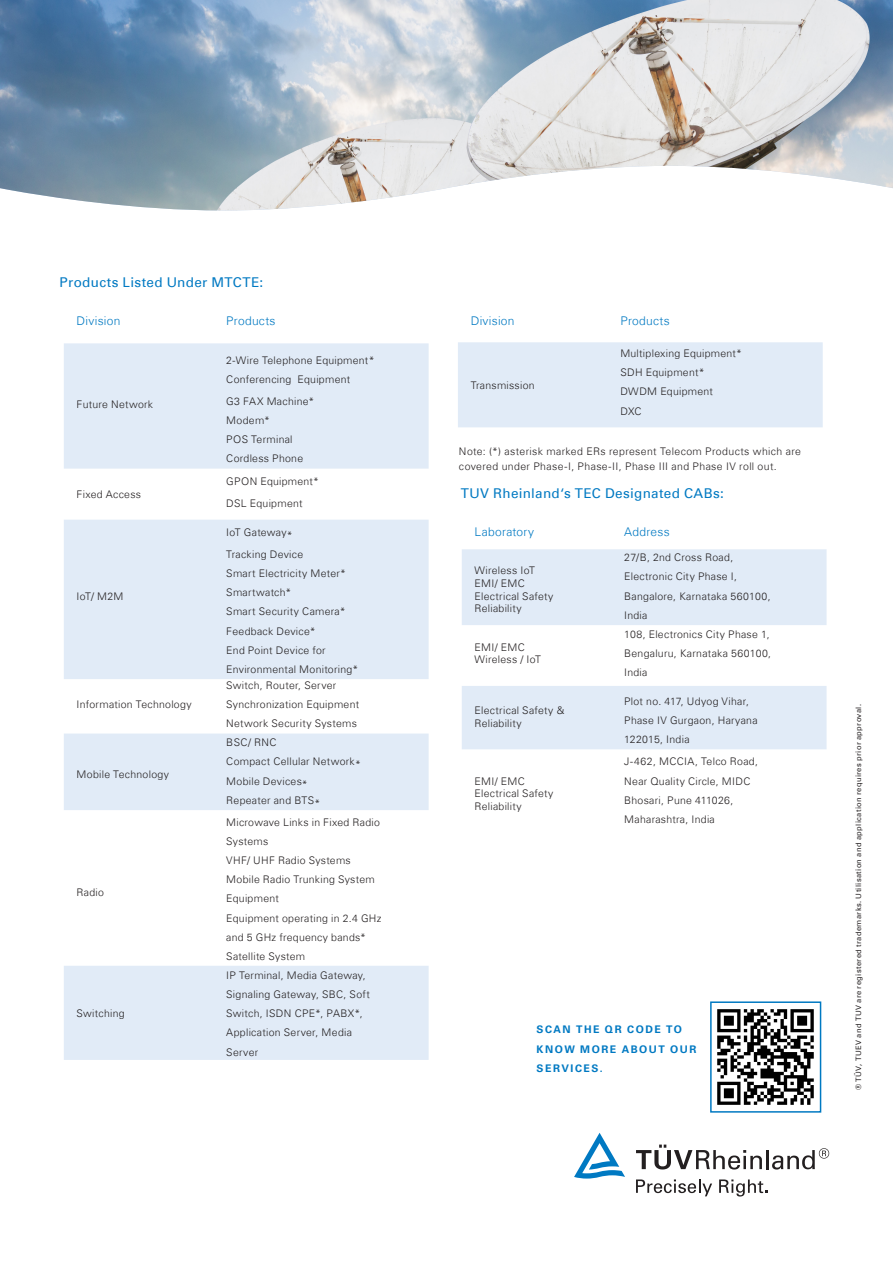
<style>
.page{position:relative;width:893px;height:1263px;background:#fff}
.page>*{position:absolute;margin:0;border:0;box-sizing:border-box;transform-origin:0 0}
._02_Subheadline___In{font:13.5px "Univers Com 55 Roman";letter-spacing:.02em;color:#0079c2}
._04_Copyheadline{font:13.5px "Univers Com 55 Roman";letter-spacing:.025em;color:#0079c2}
._06_Copytext_with_bu{font:300 12px "Univers Com 45";letter-spacing:.025em;color:#0079c2}
._06_Copytext_with_bu-2{font:300 10.5px/19.2px "Univers Com 45";letter-spacing:.025em;color:#231f20}
._10_Trademark_Protec{font:300 10.5px "Univers Com 45";letter-spacing:.035em;color:#231f20}
._04_Copyheadline-2{font:700 10.5px/19.2px "Univers LT Std";letter-spacing:.145em;color:#0079c2}
._10_Trademark_Protec-2{font:7.5px "Univers Com 55 Roman";letter-spacing:.05em;color:#231f20}
</style>
<div class="page">
<svg style="left:636px;top:1144px;width:126px;height:25px"></svg>
<hr style="left:766px;top:1150px;width:3px;height:19px;background:#231f20">
<svg style="left:772px;top:1148px;width:57px;height:21px"></svg>
<svg style="left:574px;top:1133px;width:51px;height:45px"></svg>
<svg style="left:636px;top:1179px;width:76px;height:17px"></svg>
<svg style="left:719px;top:1179px;width:48px;height:17px"></svg>
<img style="left:0;top:0;width:893px;height:210px">
<svg style="left:64px;top:343px;width:365px;height:717px;fill:#e1ebf7"></svg>
<img style="left:717px;top:1009px;width:97px;height:96px">
<div style="left:710px;top:1001px;width:111px;height:111px;border:2px solid #0079c2"></div>
<div style="left:458px;top:342px;width:365px;height:85px;background:#e1ebf7"></div>
<svg style="left:462px;top:549px;width:365px;height:200px;fill:#e1ebf7"></svg>
<p class="_04_Copyheadline" style="left:60px;top:274px;width:205px">Products Listed Under MTCTE:</p>
<p class="_06_Copytext_with_bu" style="left:77px;top:314px;width:45px">Division</p>
<p class="_06_Copytext_with_bu" style="left:226px;top:314px;width:51px">Products</p>
<p class="_06_Copytext_with_bu-2" style="left:77px;top:395px;width:78px">Future Network</p>
<p class="_06_Copytext_with_bu-2" style="left:77px;top:484px;width:66px">Fixed Access</p>
<p class="_06_Copytext_with_bu-2" style="left:77px;top:586px;width:48px">IoT/ M2M</p>
<p class="_06_Copytext_with_bu-2" style="left:77px;top:695px;width:117px">Information Technology</p>
<p class="_06_Copytext_with_bu-2" style="left:77px;top:765px;width:94px">Mobile Technology</p>
<p class="_06_Copytext_with_bu-2" style="left:77px;top:883px;width:29px">Radio</p>
<p class="_06_Copytext_with_bu-2" style="left:77px;top:1004px;width:50px">Switching</p>
<p class="_06_Copytext_with_bu-2" style="left:226px;top:350px;width:150px">2-Wire Telephone Equipment*</p>
<p class="_06_Copytext_with_bu-2" style="left:226px;top:369px;width:126px">Conferencing Equipment</p>
<p class="_06_Copytext_with_bu-2" style="left:226px;top:391px;width:89px">G3 FAX Machine*</p>
<p class="_06_Copytext_with_bu-2" style="left:226px;top:411px;width:45px">Modem*</p>
<p class="_06_Copytext_with_bu-2" style="left:226px;top:430px;width:68px">POS Terminal</p>
<p class="_06_Copytext_with_bu-2" style="left:226px;top:449px;width:78px">Cordless Phone</p>
<p class="_06_Copytext_with_bu-2" style="left:226px;top:471px;width:94px">GPON Equipment*</p>
<p class="_06_Copytext_with_bu-2" style="left:226px;top:494px;width:78px">DSL Equipment</p>
<p class="_06_Copytext_with_bu-2" style="left:226px;top:522px;width:68px">IoT Gateway*</p>
<p class="_06_Copytext_with_bu-2" style="left:226px;top:545px;width:78px">Tracking Device</p>
<p class="_06_Copytext_with_bu-2" style="left:226px;top:564px;width:121px">Smart Electricity Meter*</p>
<p class="_06_Copytext_with_bu-2" style="left:226px;top:583px;width:67px">Smartwatch*</p>
<p class="_06_Copytext_with_bu-2" style="left:226px;top:602px;width:121px">Smart Security Camera*</p>
<p class="_06_Copytext_with_bu-2" style="left:226px;top:621px;width:91px">Feedback Device*</p>
<p class="_06_Copytext_with_bu-2" style="left:226px;top:640px;width:101px">End Point Device for</p>
<p class="_06_Copytext_with_bu-2" style="left:226px;top:659px;width:133px">Environmental Monitoring*</p>
<p class="_06_Copytext_with_bu-2" style="left:226px;top:675px;width:112px">Switch, Router, Server</p>
<p class="_06_Copytext_with_bu-2" style="left:226px;top:695px;width:134px">Synchronization Equipment</p>
<p class="_06_Copytext_with_bu-2" style="left:226px;top:714px;width:132px">Network Security Systems</p>
<p class="_06_Copytext_with_bu-2" style="left:226px;top:733px;width:52px">BSC/ RNC</p>
<p class="_06_Copytext_with_bu-2" style="left:226px;top:752px;width:136px">Compact Cellular Network*</p>
<p class="_06_Copytext_with_bu-2" style="left:226px;top:771px;width:83px">Mobile Devices*</p>
<p class="_06_Copytext_with_bu-2" style="left:226px;top:790px;width:96px">Repeater and BTS*</p>
<p class="_06_Copytext_with_bu-2" style="left:226px;top:812px;width:155px">Microwave Links in Fixed Radio<br>Systems</p>
<p class="_06_Copytext_with_bu-2" style="left:226px;top:851px;width:126px">VHF/ UHF Radio Systems</p>
<p class="_06_Copytext_with_bu-2" style="left:226px;top:870px;width:150px">Mobile Radio Trunking System<br>Equipment</p>
<p class="_06_Copytext_with_bu-2" style="left:226px;top:908px;width:157px">Equipment operating in 2.4 GHz and 5 GHz frequency bands*</p>
<p class="_06_Copytext_with_bu-2" style="left:226px;top:946px;width:80px">Satellite System</p>
<p class="_06_Copytext_with_bu-2" style="left:226px;top:965px;width:145px">IP Terminal, Media Gateway,<br>Signaling Gateway, SBC, Soft<br>Switch, ISDN CPE*, PABX*,<br>Application Server, Media<br>Server</p>
<p class="_06_Copytext_with_bu" style="left:471px;top:314px;width:45px">Division</p>
<p class="_06_Copytext_with_bu" style="left:620px;top:314px;width:51px">Products</p>
<p class="_06_Copytext_with_bu-2" style="left:620px;top:344px;width:123px">Multiplexing Equipment*</p>
<p class="_06_Copytext_with_bu-2" style="left:620px;top:363px;width:86px">SDH Equipment*</p>
<p class="_06_Copytext_with_bu-2" style="left:620px;top:382px;width:94px">DWDM Equipment</p>
<p class="_06_Copytext_with_bu-2" style="left:620px;top:401px;width:23px">DXC</p>
<p class="_10_Trademark_Protec" style="left:459px;top:445px;width:343px">Note: (*) asterisk marked ERs represent Telecom Products which are</p>
<p class="_10_Trademark_Protec" style="left:459px;top:460px;width:319px">covered under Phase-I, Phase-II, Phase III and Phase IV roll out.</p>
<p class="_06_Copytext_with_bu-2" style="left:471px;top:376px;width:65px">Transmission</p>
<p class="_02_Subheadline___In" style="left:461px;top:485px;width:264px">TUV Rheinland‘s TEC Designated CABs:</p>
<p class="_06_Copytext_with_bu" style="left:475px;top:524px;width:61px">Laboratory</p>
<p class="_06_Copytext_with_bu" style="left:624px;top:524px;width:47px">Address</p>
<p class="_06_Copytext_with_bu-2" style="left:475px;top:561px;width:62px">Wireless IoT</p>
<p class="_06_Copytext_with_bu-2" style="left:475px;top:573px;width:52px">EMI/ EMC</p>
<p class="_06_Copytext_with_bu-2" style="left:475px;top:586px;width:80px">Electrical Safety</p>
<p class="_06_Copytext_with_bu-2" style="left:475px;top:599px;width:49px">Reliability</p>
<p class="_06_Copytext_with_bu-2" style="left:624px;top:548px;width:111px">27/B, 2nd Cross Road,</p>
<p class="_06_Copytext_with_bu-2" style="left:624px;top:567px;width:114px">Electronic City Phase I,</p>
<p class="_06_Copytext_with_bu-2" style="left:624px;top:586px;width:148px">Bangalore, Karnataka 560100,<br>India</p>
<p class="_06_Copytext_with_bu-2" style="left:475px;top:637px;width:52px">EMI/ EMC</p>
<p class="_06_Copytext_with_bu-2" style="left:475px;top:650px;width:68px">Wireless / IoT</p>
<p class="_06_Copytext_with_bu-2" style="left:475px;top:701px;width:91px">Electrical Safety &amp;</p>
<p class="_06_Copytext_with_bu-2" style="left:475px;top:714px;width:49px">Reliability</p>
<p class="_06_Copytext_with_bu-2" style="left:475px;top:771px;width:52px">EMI/ EMC</p>
<p class="_06_Copytext_with_bu-2" style="left:475px;top:784px;width:80px">Electrical Safety</p>
<p class="_06_Copytext_with_bu-2" style="left:475px;top:797px;width:49px">Reliability</p>
<p class="_06_Copytext_with_bu-2" style="left:624px;top:624px;width:148px">108, Electronics City Phase 1,<br>Bengaluru, Karnataka 560100,<br>India</p>
<p class="_06_Copytext_with_bu-2" style="left:624px;top:691px;width:126px">Plot no. 417, Udyog Vihar,</p>
<p class="_06_Copytext_with_bu-2" style="left:624px;top:710px;width:135px">Phase IV Gurgaon, Haryana<br>122015, India</p>
<p class="_06_Copytext_with_bu-2" style="left:624px;top:752px;width:135px">J-462, MCCIA, Telco Road,<br>Near Quality Circle, MIDC</p>
<p class="_06_Copytext_with_bu-2" style="left:624px;top:790px;width:111px">Bhosari, Pune 411026,</p>
<p class="_06_Copytext_with_bu-2" style="left:624px;top:809px;width:92px">Maharashtra, India</p>
<p class="_04_Copyheadline-2" style="left:537px;top:1020px;width:161px">SCAN THE QR CODE TO<br>KNOW MORE ABOUT OUR<br>SERVICES.</p>
<p class="_10_Trademark_Protec-2" style="left:854px;top:1090px;width:388px;rotate:-90deg">® TÜV, TUEV and TUV are registered trademarks. Utilisation and application requires prior approval.</p>
</div>
